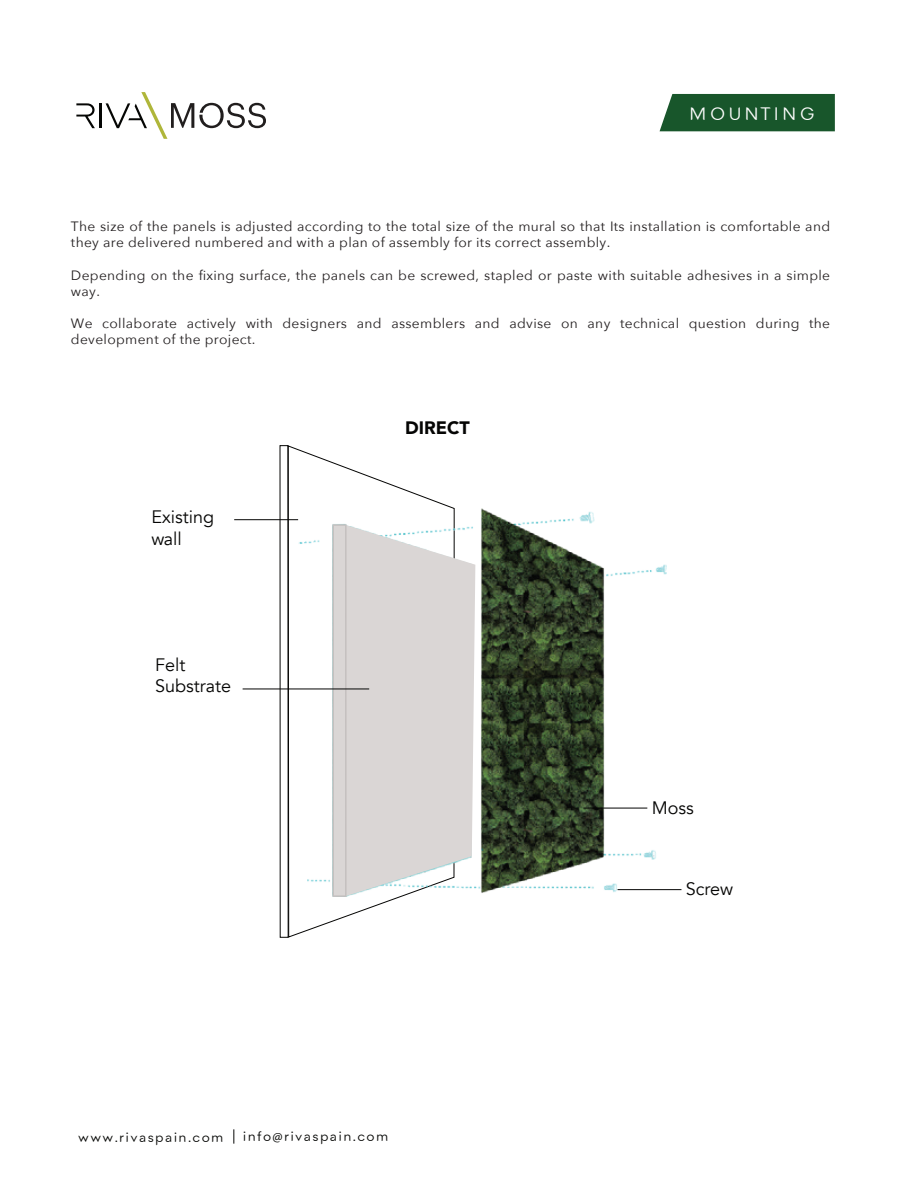
<style>
.page{position:relative;width:918px;height:1188px;background:#fff}
.page>*{position:absolute;margin:0;border:0;box-sizing:border-box;transform-origin:0 0}
.t1{font:18px/21.6px "Avenir";color:#050504}
.t2{font:18px "Medel";letter-spacing:.2em;color:#fefefe}
.t3{font:900 18px "Avenir";color:#050504}
.t4{font:13.5px/16.2px "Avenir Next";letter-spacing:.025em;color:#231f20}
.t5{font:13.5px "Medel";letter-spacing:.1em;color:#060705}
.s1{font-family:"Myriad Pro"}
</style>
<div class="page">
<svg style="left:288px;top:445px;width:166px;height:493px"></svg>
<img style="left:298px;top:508px;width:368px;height:388px">
<hr style="left:234px;top:519px;width:64px;height:1px;background:#050504">
<hr style="left:583px;top:808px;width:64px;height:1px;background:#050504">
<hr style="left:618px;top:889px;width:63px;height:1px;background:#050504">
<svg style="left:347px;top:525px;width:128px;height:371px;background:#ddd9d9"></svg>
<div style="left:332px;top:524px;width:15px;height:373px;background:#dad6d5;border:2px solid #c5c0bf"></div>
<hr style="left:243px;top:689px;width:126px;height:1px;background:#050504">
<div style="left:660px;top:94px;width:175px;height:37px;background:#18562b"></div>
<svg style="left:76px;top:103px;width:19px;height:25px"></svg>
<hr style="left:100px;top:103px;width:2px;height:25px;background:#050604">
<svg style="left:106px;top:92px;width:160px;height:47px"></svg>
<svg style="left:233px;top:1129px;width:1px;height:15px"></svg>
<h1 class="t2" style="left:689px;top:104px;width:127px">MOUNTING</h1>
<p class="t4" style="left:71px;top:218px;width:761px">The size of the panels is adjusted according to the total size of the mural so that Its installation is comfortable and they are delivered numbered and with a plan of assembly for its correct assembly.</p>
<p class="t4" style="left:71px;top:266px;width:761px">Depending on the fixing surface, the panels can be screwed, stapled or paste with suitable adhesives in a simple way.</p>
<p class="t4" style="left:71px;top:315px;width:761px">We collaborate actively with designers and assemblers and advise on any technical question during the development of the project.</p>
<h1 class="t1" style="left:151px;top:507px;width:64px">Existing wall</h1>
<h1 class="t1" style="left:155px;top:654px;width:77px">Felt<br>Substrate</h1>
<h1 class="t3" style="left:405px;top:413px;width:66px">DIRECT</h1>
<p class="t5" style="left:78px;top:1130px;width:147px">www.rivaspain.com</p>
<p class="t5" style="left:243px;top:1129px;width:147px">info<span class="s1">@</span>rivaspain.com</p>
<h1 class="t1" style="left:652px;top:797px;width:44px">Moss</h1>
<h1 class="t1" style="left:686px;top:879px;width:49px">Screw</h1>
</div>
